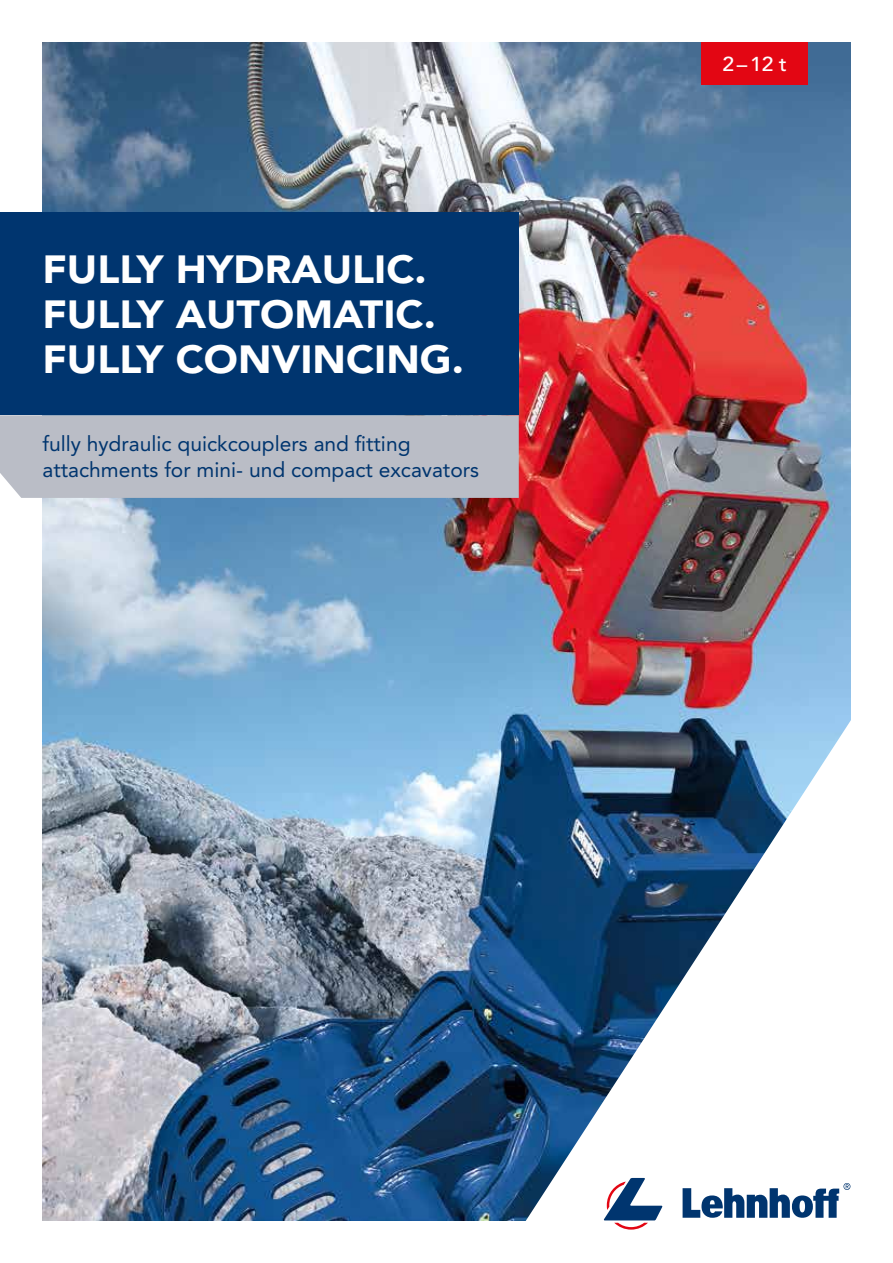
<style>
.page{position:relative;width:893px;height:1263px;background:#fff}
.page>*{position:absolute;margin:0;border:0;box-sizing:border-box;transform-origin:0 0}
.t1{font:900 39px/45px "Avenir LT Std";color:#fff;scale:1.05 1}
.t2{font:21px/25.2px "Avenir LT Std";color:#00356f}
.t3{font:500 19.95px "Avenir LT Std";color:#fff;scale:1.05 1}
</style>
<div class="page">
<img style="left:43px;top:43px;width:807px;height:1177px">
<svg style="left:498px;top:655px;width:353px;height:575px"></svg>
<svg style="left:604px;top:1178px;width:246px;height:51px"></svg>
<div style="left:702px;top:43px;width:106px;height:42px;background:#e30613"></div>
<div style="left:0;top:213px;width:519px;height:202px;background:#00356f"></div>
<div style="left:0;top:415px;width:519px;height:83px;background:#babdc6"></div>
<h1 class="t1" style="left:43px;top:247px;width:403px">FULLY HYDRAULIC.<br>FULLY AUTOMATIC.<br>FULLY CONVINCING.</h1>
<p class="t2" style="left:43px;top:432px;width:438px">fully hydraulic quickcouplers and fitting attachments for mini- und compact excavators</p>
<p class="t3" style="left:722px;top:52px;width:63px">2–12 t</p>
</div>
